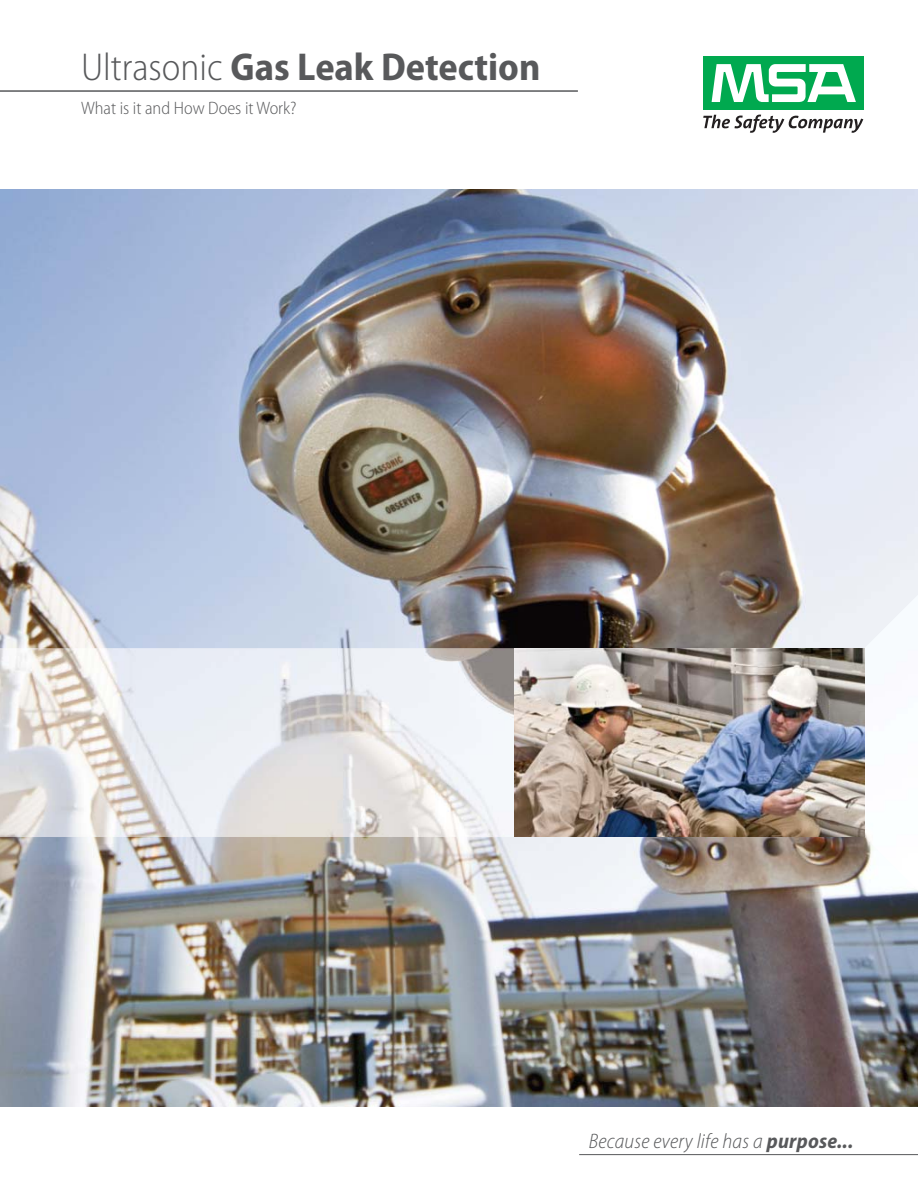
<style>
.page{position:relative;width:918px;height:1188px;background:#fff}
.page>*{position:absolute;margin:0;border:0;box-sizing:border-box;transform-origin:0 0}
.t1{font:700 semi-condensed 39px "Myriad Pro";color:#58595b}
.t2{font:italic 300 semi-condensed 21px "Myriad Pro";letter-spacing:.01em;color:#58595b}
.t3{font:300 semi-condensed 18px "Myriad Pro";color:#58595b}
.s1{font-weight:300}
.s2{font-weight:700}
</style>
<div class="page">
<hr style="left:0;top:90px;width:578px;height:2px;background:#58595b">
<div style="left:704px;top:56px;width:160px;height:54px;background:#00a94f"></div>
<svg style="left:712px;top:64px;width:144px;height:38px"></svg>
<svg style="left:703px;top:115px;width:160px;height:18px"></svg>
<hr style="left:579px;top:1154px;width:339px;height:1px;background:#58595b">
<img style="left:0;top:189px;width:918px;height:918px">
<img style="left:0;top:552px;width:918px;height:381px">
<img style="left:0;top:582px;width:918px;height:322px">
<img style="left:514px;top:648px;width:350px;height:189px">
<h1 class="t1" style="left:81px;top:53px;width:461px"><span class="s1">Ultrasonic</span> Gas Leak Detection</h1>
<p class="t3" style="left:81px;top:97px;width:217px">What is it and How Does it Work?</p>
<p class="t2" style="left:589px;top:1129px;width:266px">Because every life has a <span class="s2">purpose...</span></p>
</div>
